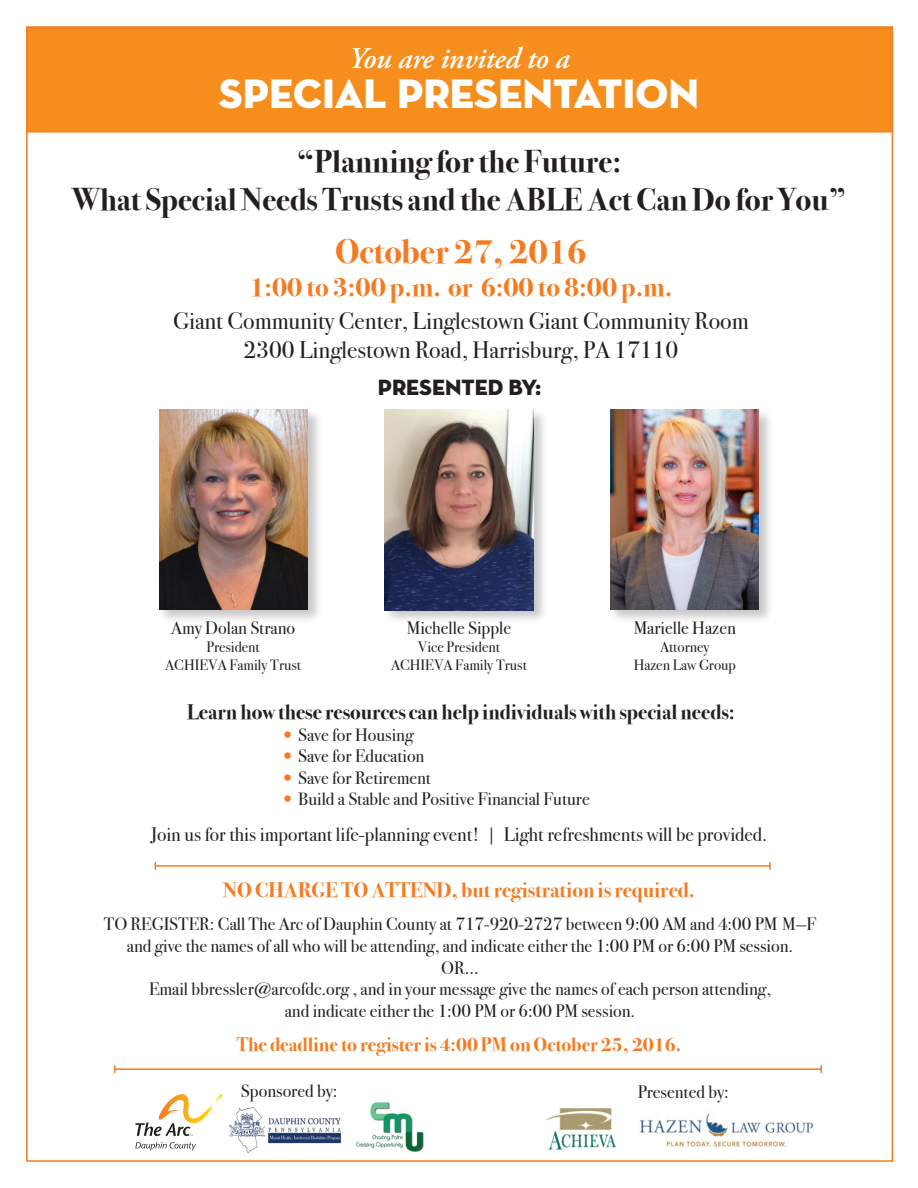
<style>
.page{position:relative;width:918px;height:1188px;background:#fff}
.page>*{position:absolute;margin:0;border:0;box-sizing:border-box;transform-origin:0 0}
.t1{font:42px "Neutra Disp Titling";color:#fff}
.t2{font:34.5px "Bodoni Svty Two ITCTT Bold";color:#f47b21}
.t3{font:31.5px/37.8px "Bodoni Svty Two ITCTT Bold";color:#231f20;text-align:center}
.t4{font:italic 600 30px "Adobe Garamond Pro";letter-spacing:-.01em;color:#fff}
.t5{font:27px "Bodoni Svty Two ITCTT Bold";color:#f47b21}
.t6{font:24px/28.8px "Bodoni Svty Two ITCTT Book";color:#231f20;text-align:center}
.t7{font:22.5px "Neutra Disp Titling";color:#231f20}
.t8{font:21px "Bodoni Svty Two ITCTT Bold";color:#231f20}
.t9{font:21px "Bodoni Svty Two ITCTT Bold";color:#f47b21}
.t10{font:19.5px "Bodoni Svty Two ITCTT Book";color:#231f20}
.t11{font:19.5px "Bodoni Svty Two ITCTT Bold";color:#f47b21}
.t12{font:18px/21.6px "Bodoni Svty Two ITCTT Book";color:#231f20;text-align:center}
.t13{font:15px/18px "Bodoni Svty Two ITCTT Book";color:#231f20;text-align:center}
.s1{font-family:"Helvetica Neue LT Std";color:#f47b21}
</style>
<div class="page">
<div style="left:26px;top:26px;width:867px;height:1136px;background:#fff;border:2px solid #f47b21"></div>
<div style="left:26px;top:27px;width:866px;height:106px;background:#f68e1e;border:2px solid #f47b21"></div>
<div style="left:158px;top:408px;width:165px;height:217px;background:#231f20;opacity:.25"></div>
<img style="left:159px;top:410px;width:149px;height:200px">
<div style="left:383px;top:408px;width:165px;height:217px;background:#231f20;opacity:.25"></div>
<img style="left:385px;top:410px;width:148px;height:200px">
<div style="left:609px;top:408px;width:165px;height:217px;background:#231f20;opacity:.25"></div>
<img style="left:610px;top:410px;width:149px;height:200px">
<hr style="left:155px;top:865px;width:615px;height:2px;background:#f47b21">
<hr style="left:115px;top:1068px;width:706px;height:2px;background:#f47b21">
<svg style="left:114px;top:1066px;width:2px;height:7px"></svg>
<svg style="left:820px;top:1066px;width:2px;height:7px"></svg>
<img style="left:546px;top:1108px;width:71px;height:42px">
<img style="left:639px;top:1113px;width:175px;height:36px">
<svg style="left:135px;top:1094px;width:88px;height:42px"></svg>
<svg style="left:135px;top:1142px;width:61px;height:9px"></svg>
<img style="left:229px;top:1106px;width:112px;height:47px">
<img style="left:356px;top:1102px;width:68px;height:50px">
<h3 class="t4" style="left:348px;top:41px;width:223px">You are invited to a</h3>
<h1 class="t1" style="left:219px;top:68px;width:482px">SPECIAL PRESENTATION</h1>
<h3 class="t3" style="left:72px;top:140px;width:776px">“Planning for the Future:<br>What Special Needs Trusts and the ABLE Act Can Do for You”</h3>
<h2 class="t2" style="left:335px;top:223px;width:253px">October 27, 2016</h2>
<h3 class="t5" style="left:249px;top:264px;width:424px">1:00 to 3:00 p.m. or 6:00 to 8:00 p.m.</h3>
<h3 class="t6" style="left:173px;top:304px;width:577px">Giant Community Center, Linglestown Giant Community Room<br>2300 Linglestown Road, Harrisburg, PA 17110</h3>
<p class="t7" style="left:378px;top:373px;width:165px">PRESENTED BY:</p>
<p class="t12" style="left:171px;top:615px;width:125px">Amy Dolan Strano</p>
<p class="t13" style="left:165px;top:636px;width:137px">President<br>ACHIEVA Family Trust</p>
<p class="t12" style="left:407px;top:615px;width:106px">Michelle Sipple</p>
<p class="t13" style="left:391px;top:636px;width:137px">Vice President<br>ACHIEVA Family Trust</p>
<p class="t12" style="left:634px;top:615px;width:104px">Marielle Hazen</p>
<p class="t13" style="left:634px;top:636px;width:104px">Attorney<br>Hazen Law Group</p>
<p class="t8" style="left:187px;top:694px;width:549px">Learn how these resources can help individuals with special needs:</p>
<p class="t12" style="left:283px;top:722px;width:132px"><span class="s1">•</span> Save for Housing</p>
<p class="t12" style="left:283px;top:743px;width:143px"><span class="s1">•</span> Save for Education</p>
<p class="t12" style="left:283px;top:765px;width:150px"><span class="s1">•</span> Save for Retirement</p>
<p class="t12" style="left:283px;top:787px;width:308px"><span class="s1">•</span> Build a Stable and Positive Financial Future</p>
<p class="t10" style="left:151px;top:818px;width:618px">Join us for this important life-planning event! | Light refreshments will be provided.</p>
<p class="t9" style="left:223px;top:872px;width:473px">NO CHARGE TO ATTEND, but registration is required.</p>
<p class="t12" style="left:104px;top:912px;width:714px">TO REGISTER: Call The Arc of Dauphin County at 717-920-2727 between 9:00 AM and 4:00 PM M—F and give the names of all who will be attending, and indicate either the 1:00 PM or 6:00 PM session.<br>OR…<br>Email bbressler@arcofdc.org , and in your message give the names of each person attending,<br>and indicate either the 1:00 PM or 6:00 PM session.</p>
<p class="t11" style="left:237px;top:1029px;width:446px">The deadline to register is 4:00 PM on October 25, 2016.</p>
<p class="t12" style="left:241px;top:1078px;width:98px">Sponsored by:</p>
<p class="t12" style="left:638px;top:1079px;width:93px">Presented by:</p>
</div>
